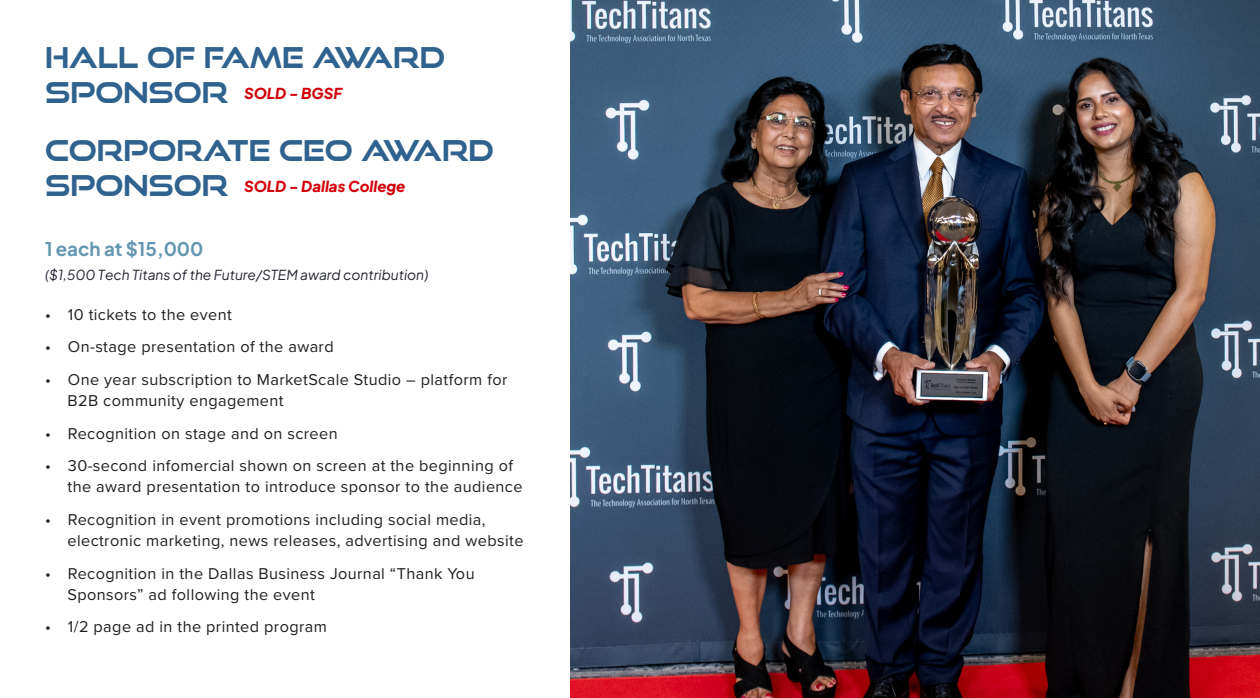
<style>
.page{position:relative;width:1260px;height:698px;background:#fff}
.page>*{position:absolute;margin:0;border:0;box-sizing:border-box;transform-origin:0 0}
.t1{font:700 28.75px/35px "Good Times Rg";color:#2f628e}
.availability_cost{font:18.75px "Plus Jakarta Sans";color:#6396b1}
.t2{font:16.25px/21.2px "Proxima Nova";letter-spacing:.025em;color:#231f20}
.SOLD{font:italic 800 15px "Plus Jakarta Sans";color:#d2000a}
.small{font:italic 13.75px "Plus Jakarta Sans";color:#242632}
</style>
<div class="page">
<img style="left:571px;top:0;width:689px;height:698px">
<p class="t1" style="left:45px;top:39px;width:402px">HALL OF FAME AWARD<br>SPONSOR</p>
<p class="t1" style="left:45px;top:132px;width:450px">CORPORATE CEO AWARD<br>SPONSOR</p>
<p class="SOLD" style="left:244px;top:80px;width:100px">SOLD - BGSF</p>
<p class="SOLD" style="left:244px;top:172px;width:163px">SOLD - Dallas College</p>
<p class="availability_cost" style="left:45px;top:233px;width:160px">1 each at $15,000</p>
<p class="small" style="left:45px;top:263px;width:385px">($1,500 Tech Titans of the Future/STEM award contribution)</p>
<p class="t2" style="left:45px;top:303px;width:188px">• 10 tickets to the event</p>
<p class="t2" style="left:45px;top:335px;width:290px">• On-stage presentation of the award</p>
<p class="t2" style="left:68px;top:368px;width:441px;text-indent:-22px">• One year subscription to MarketScale Studio – platform for<br>B2B community engagement</p>
<p class="t2" style="left:45px;top:421px;width:294px">• Recognition on stage and on screen</p>
<p class="t2" style="left:68px;top:454px;width:457px;text-indent:-22px">• 30-second infomercial shown on screen at the beginning of the award presentation to introduce sponsor to the audience</p>
<p class="t2" style="left:68px;top:508px;width:458px;text-indent:-22px">• Recognition in event promotions including social media, electronic marketing, news releases, advertising and website</p>
<p class="t2" style="left:68px;top:561px;width:409px;text-indent:-22px">• Recognition in the Dallas Business Journal “Thank You<br>Sponsors” ad following the event</p>
<p class="t2" style="left:45px;top:615px;width:284px">• 1/2 page ad in the printed program</p>
</div>
